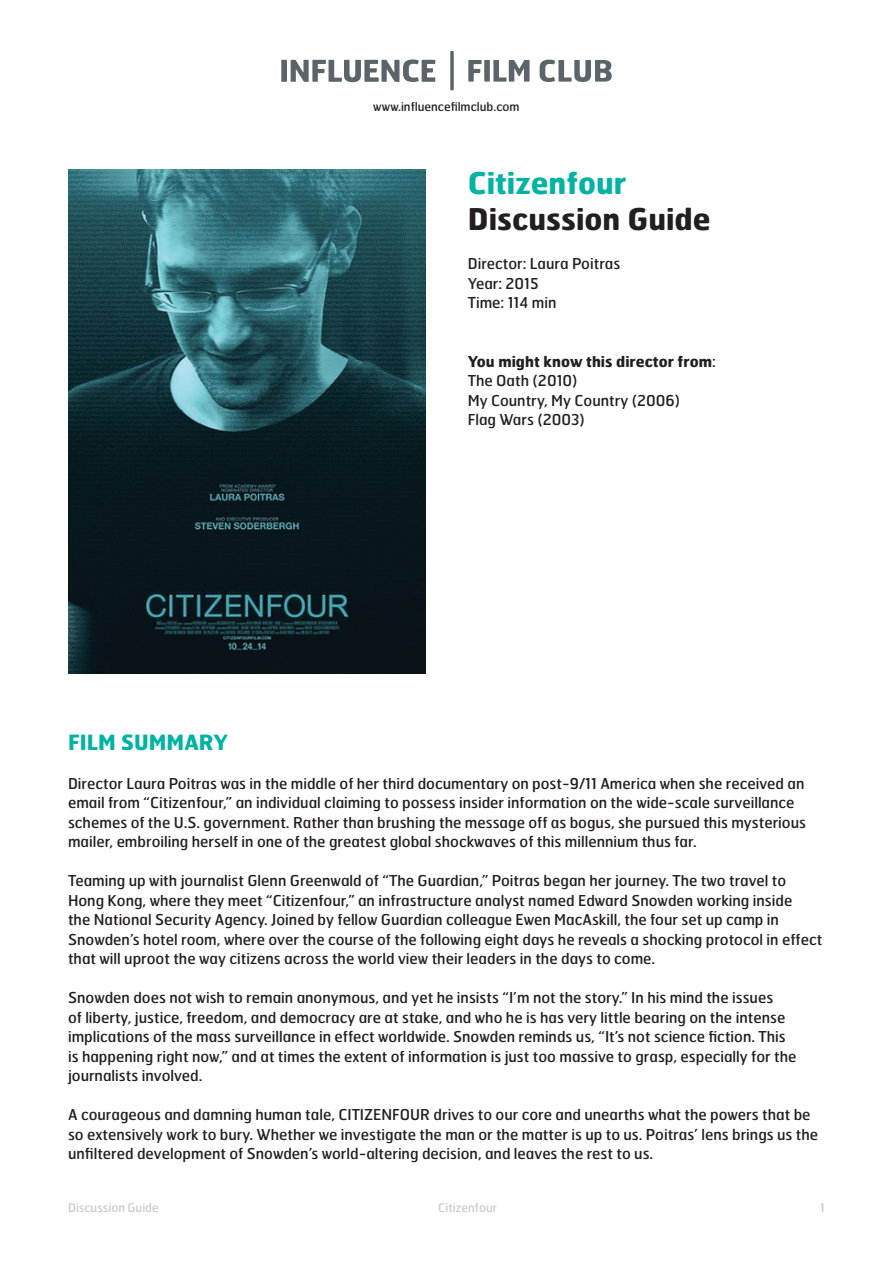
<style>
.page{position:relative;width:893px;height:1263px;background:#fff}
.page>*{position:absolute;margin:0;border:0;box-sizing:border-box;transform-origin:0 0}
.t1{font:700 30px "Hermes";color:#231f20}
.t2{font:700 30px "Hermes";color:#00b3a2}
.t3{font:700 21px "Hermes";color:#00b3a2}
.t4{font:15px/19.5px "Hermes";color:#231f20}
.t5{font:12px "Hermes";color:#cacccc}
.t6{font:12px "Hermes";color:#231f20}
.s1{font-weight:700}
</style>
<div class="page">
<div style="left:281px;top:60px;width:6px;height:22px;background:#5b6468"></div>
<svg style="left:291px;top:59px;width:144px;height:23px"></svg>
<svg style="left:468px;top:60px;width:62px;height:22px"></svg>
<svg style="left:450px;top:51px;width:4px;height:39px"></svg>
<svg style="left:540px;top:60px;width:72px;height:22px"></svg>
<img style="left:68px;top:169px;width:357px;height:504px">
<p class="t6" style="left:373px;top:99px;width:148px">www.influencefilmclub.com</p>
<h1 class="t2" style="left:468px;top:164px;width:160px">Citizenfour</h1>
<h1 class="t1" style="left:468px;top:200px;width:244px">Discussion Guide</h1>
<p class="t4" style="left:468px;top:254px;width:154px">Director: Laura Poitras<br>Year: 2015<br>Time: 114 min</p>
<p class="t4" style="left:468px;top:351px;width:249px"><span class="s1">You might know this director from</span>:<br>The Oath (2010)<br>My Country, My Country (2006)<br>Flag Wars (2003)</p>
<h2 class="t3" style="left:68px;top:728px;width:162px">FILM SUMMARY</h2>
<p class="t4" style="left:68px;top:773px;width:739px">Director Laura Poitras was in the middle of her third documentary on post-9/11 America when she received an email from “Citizenfour,” an individual claiming to possess insider information on the wide-scale surveillance schemes of the U.S. government. Rather than brushing the message off as bogus, she pursued this mysterious mailer, embroiling herself in one of the greatest global shockwaves of this millennium thus far.</p>
<p class="t4" style="left:68px;top:870px;width:756px">Teaming up with journalist Glenn Greenwald of “The Guardian,” Poitras began her journey. The two travel to Hong Kong, where they meet “Citizenfour,” an infrastructure analyst named Edward Snowden working inside<br>the National Security Agency. Joined by fellow Guardian colleague Ewen MacAskill, the four set up camp in Snowden’s hotel room, where over the course of the following eight days he reveals a shocking protocol in effect that will uproot the way citizens across the world view their leaders in the days to come.</p>
<p class="t4" style="left:68px;top:987px;width:730px">Snowden does not wish to remain anonymous, and yet he insists “I’m not the story.” In his mind the issues<br>of liberty, justice, freedom, and democracy are at stake, and who he is has very little bearing on the intense implications of the mass surveillance in effect worldwide. Snowden reminds us, “It’s not science fiction. This is happening right now,” and at times the extent of information is just too massive to grasp, especially for the journalists involved.</p>
<p class="t4" style="left:68px;top:1104px;width:752px">A courageous and damning human tale, CITIZENFOUR drives to our core and unearths what the powers that be so extensively work to bury. Whether we investigate the man or the matter is up to us. Poitras’ lens brings us the unfiltered development of Snowden’s world-altering decision, and leaves the rest to us.</p>
<p class="t5" style="left:68px;top:1200px;width:92px">Discussion Guide</p>
<p class="t5" style="left:438px;top:1200px;width:60px">Citizenfour</p>
<p class="t5" style="left:820px;top:1200px;width:6px">1</p>
</div>
